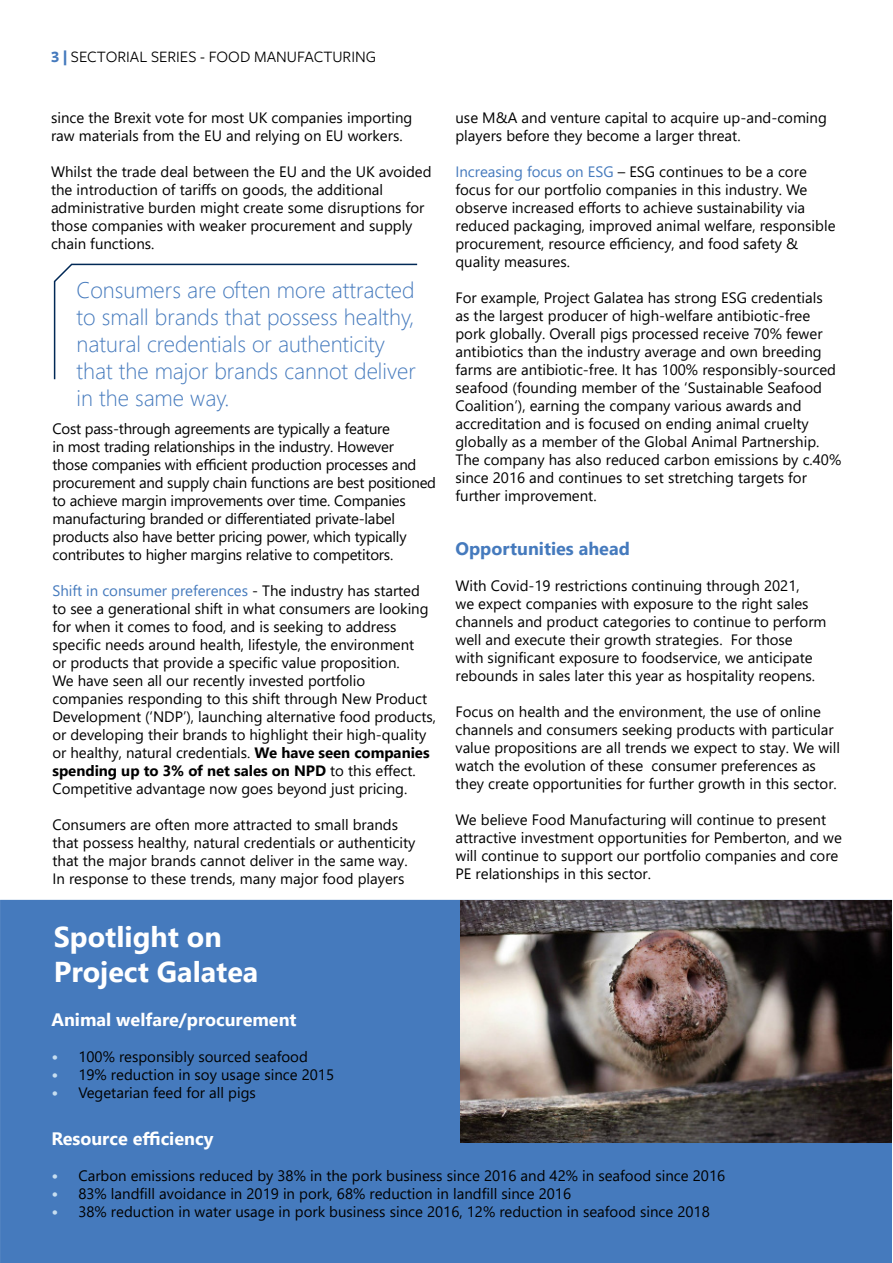
<style>
.page{position:relative;width:893px;height:1263px;background:#fff}
.page>*{position:absolute;margin:0;border:0;box-sizing:border-box;transform-origin:0 0}
.t1{font:700 28.65px/34.5px "Segoe UI";color:#fff}
.t2{font:300 22.5px/27px "Segoe UI";color:#457abd}
.t3{font:700 18px "Segoe UI";color:#fff}
.t4{font:700 18px "Segoe UI";color:#457abd}
.t5{font:16.5px "Freight Sans Pro";color:#000}
.t6{font:15px/18px "Segoe UI";color:#000}
.s1{font-weight:700;color:#457abd}
.s2{color:#457abd}
.s3{font-weight:700}
.s4{font-weight:700;font-size:16.5px;color:#c7def0}
</style>
<div class="page">
<div style="left:0;top:900px;width:892px;height:363px;background:#457abd"></div>
<img style="left:460px;top:900px;width:432px;height:242px">
<svg style="left:53px;top:263px;width:365px;height:117px"></svg>
<p class="t5" style="left:51px;top:46px;width:327px"><span class="s1">3 |</span> SECTORIAL SERIES - FOOD MANUFACTURING</p>
<p class="t6" style="left:51px;top:107px;width:363px">since the Brexit vote for most UK companies importing raw materials from the EU and relying on EU workers.</p>
<p class="t6" style="left:51px;top:161px;width:382px">Whilst the trade deal between the EU and the UK avoided the introduction of tariffs on goods, the additional administrative burden might create some disruptions for those companies with weaker procurement and supply chain functions.</p>
<h2 class="t2" style="left:77px;top:274px;width:341px">Consumers are often more attracted to small brands that possess healthy, natural credentials or authenticity that the major brands cannot deliver in the same way.</h2>
<p class="t6" style="left:52px;top:418px;width:385px">Cost pass-through agreements are typically a feature<br>in most trading relationships in the industry. However<br>those companies with efficient production processes and procurement and supply chain functions are best positioned to achieve margin improvements over time. Companies manufacturing branded or differentiated private-label products also have better pricing power, which typically contributes to higher margins relative to competitors.</p>
<p class="t6" style="left:52px;top:580px;width:385px"><span class="s2">Shift in consumer preferences</span> - The industry has started to see a generational shift in what consumers are looking for when it comes to food, and is seeking to address specific needs around health, lifestyle, the environment<br>or products that provide a specific value proposition.<br>We have seen all our recently invested portfolio companies responding to this shift through New Product Development (‘NDP’), launching alternative food products, or developing their brands to highlight their high-quality or healthy, natural credentials. <span class="s3">We have seen companies spending up to 3% of net sales on NPD</span> to this effect.<br>Competitive advantage now goes beyond just pricing.</p>
<p class="t6" style="left:52px;top:814px;width:364px">Consumers are often more attracted to small brands that possess healthy, natural credentials or authenticity that the major brands cannot deliver in the same way.<br>In response to these trends, many major food players</p>
<p class="t6" style="left:455px;top:107px;width:373px">use M&amp;A and venture capital to acquire up-and-coming players before they become a larger threat.</p>
<p class="t6" style="left:455px;top:161px;width:382px"><span class="s2">Increasing focus on ESG</span> – ESG continues to be a core focus for our portfolio companies in this industry. We observe increased efforts to achieve sustainability via reduced packaging, improved animal welfare, responsible procurement, resource efficiency, and food safety &amp; quality measures.</p>
<p class="t6" style="left:455px;top:287px;width:387px">For example, Project Galatea has strong ESG credentials<br>as the largest producer of high-welfare antibiotic-free pork globally. Overall pigs processed receive 70% fewer antibiotics than the industry average and own breeding farms are antibiotic-free. It has 100% responsibly-sourced seafood (founding member of the ‘Sustainable Seafood Coalition’), earning the company various awards and accreditation and is focused on ending animal cruelty globally as a member of the Global Animal Partnership.<br>The company has also reduced carbon emissions by c.40% since 2016 and continues to set stretching targets for further improvement.</p>
<p class="t4" style="left:455px;top:531px;width:176px">Opportunities ahead</p>
<p class="t6" style="left:455px;top:575px;width:372px">With Covid-19 restrictions continuing through 2021,<br>we expect companies with exposure to the right sales channels and product categories to continue to perform well and execute their growth strategies. For those<br>with significant exposure to foodservice, we anticipate rebounds in sales later this year as hospitality reopens.</p>
<p class="t6" style="left:455px;top:701px;width:386px">Focus on health and the environment, the use of online channels and consumers seeking products with particular value propositions are all trends we expect to stay. We will watch the evolution of these consumer preferences as they create opportunities for further growth in this sector.</p>
<p class="t6" style="left:455px;top:809px;width:388px">We believe Food Manufacturing will continue to present attractive investment opportunities for Pemberton, and we will continue to support our portfolio companies and core PE relationships in this sector.</p>
<h1 class="t1" style="left:54px;top:917px;width:206px">Spotlight on<br>Project Galatea</h1>
<p class="t3" style="left:51px;top:1003px;width:247px">Animal welfare/procurement</p>
<p class="t6" style="left:51px;top:1047px;width:258px"><span class="s4">•</span> 100% responsibly sourced seafood</p>
<p class="t6" style="left:51px;top:1065px;width:284px"><span class="s4">•</span> 19% reduction in soy usage since 2015</p>
<p class="t6" style="left:51px;top:1083px;width:206px"><span class="s4">•</span> Vegetarian feed for all pigs</p>
<p class="t3" style="left:51px;top:1121px;width:163px">Resource efficiency</p>
<p class="t6" style="left:51px;top:1165px;width:675px"><span class="s4">•</span> Carbon emissions reduced by 38% in the pork business since 2016 and 42% in seafood since 2016</p>
<p class="t6" style="left:51px;top:1183px;width:521px"><span class="s4">•</span> 83% landfill avoidance in 2019 in pork, 68% reduction in landfill since 2016</p>
<p class="t6" style="left:51px;top:1201px;width:660px"><span class="s4">•</span> 38% reduction in water usage in pork business since 2016, 12% reduction in seafood since 2018</p>
</div>
